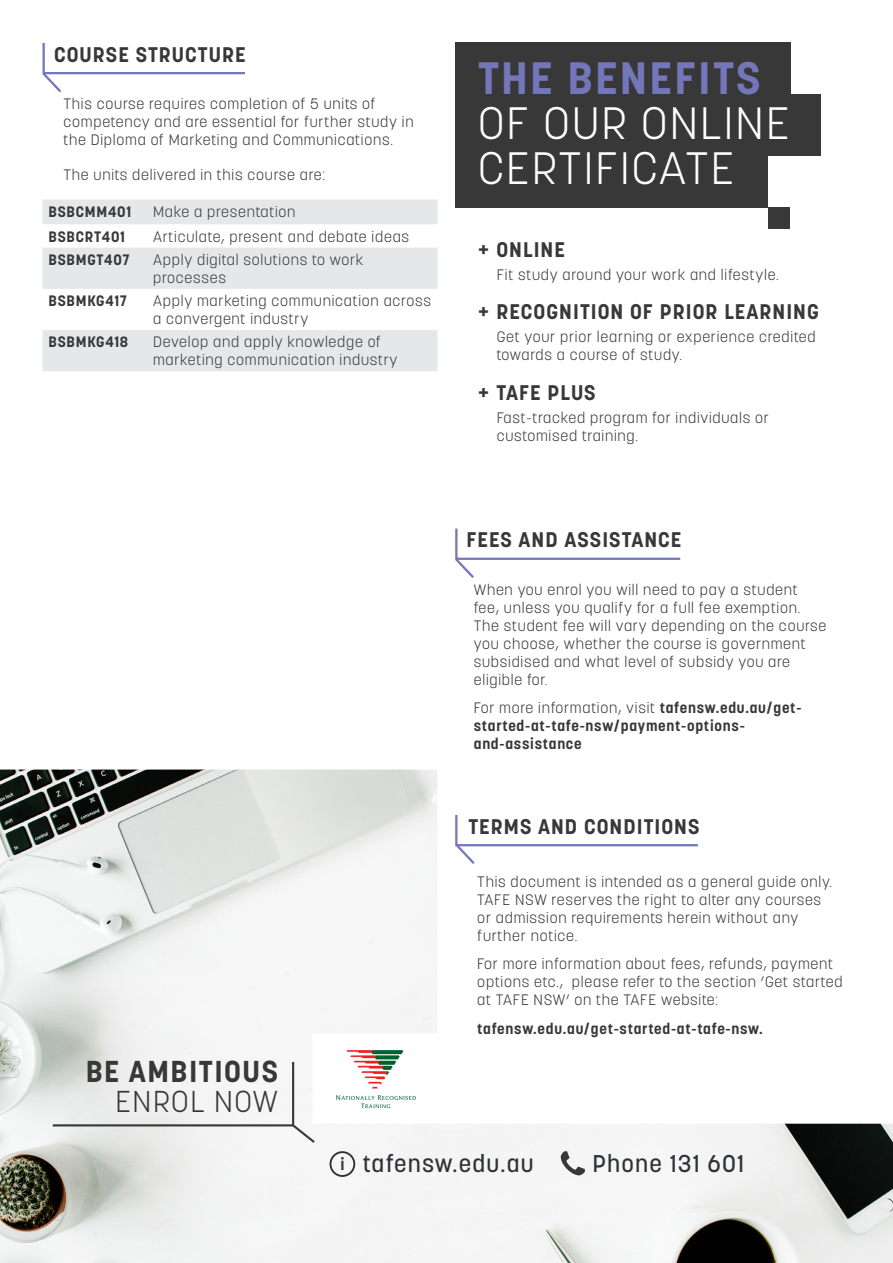
<style>
.page{position:relative;width:893px;height:1263px;background:#fff}
.page>*{position:absolute;margin:0;border:0;box-sizing:border-box;transform-origin:0 0}
.t1{font:300 45px/45px "Korolev";letter-spacing:.05em;color:#fff}
.t2{font:700 45px "Korolev";letter-spacing:.05em;color:#7376b8}
.t3{font:700 30px "Korolev";letter-spacing:.05em;color:#383839}
.t4{font:300 30px "Korolev";letter-spacing:.05em;color:#383839}
.t5{font:500 24px "Korolev";letter-spacing:.05em;color:#2d3234}
.t6{font:700 21px "Korolev";letter-spacing:.05em;color:#383839}
.t7{font:700 16.5px "Korolev";color:#383839}
.t8{font:300 15px/18px "Korolev";letter-spacing:.05em;color:#383839}
.t9{font:700 15px/18px "Korolev";letter-spacing:.05em;color:#383839}
.s1{font-weight:300}
</style>
<div class="page">
<div style="left:456px;top:146px;width:312px;height:62px;background:#383839"></div>
<div style="left:456px;top:42px;width:335px;height:61px;background:#383839"></div>
<div style="left:456px;top:94px;width:365px;height:61px;background:#383839"></div>
<div style="left:768px;top:208px;width:21px;height:21px;background:#383839"></div>
<svg style="left:455px;top:528px;width:226px;height:50px"></svg>
<div style="left:43px;top:199px;width:394px;height:25px;background:#e6e7e9"></div>
<div style="left:43px;top:248px;width:394px;height:41px;background:#e6e7e9"></div>
<div style="left:43px;top:330px;width:394px;height:41px;background:#e6e7e9"></div>
<svg style="left:42px;top:43px;width:203px;height:50px"></svg>
<img style="left:0;top:769px;width:893px;height:494px">
<img style="left:336px;top:1049px;width:80px;height:59px">
<svg style="left:291px;top:1060px;width:26px;height:85px"></svg>
<hr style="left:53px;top:1124px;width:241px;height:2px;background:#383839">
<div style="left:330px;top:1151px;width:25px;height:26px;border:2px solid #2d3234;border-radius:50%"></div>
<svg style="left:561px;top:1151px;width:24px;height:24px"></svg>
<p class="t6" style="left:54px;top:41px;width:193px">COURSE STRUCTURE</p>
<p class="t8" style="left:64px;top:95px;width:352px">This course requires completion of 5 units of competency and are essential for further study in the Diploma of Marketing and Communications.</p>
<p class="t8" style="left:64px;top:166px;width:263px">The units delivered in this course are:</p>
<p class="t9" style="left:49px;top:203px;width:84px">BSBCMM401</p>
<p class="t8" style="left:153px;top:202px;width:144px">Make a presentation</p>
<p class="t9" style="left:49px;top:227px;width:78px">BSBCRT401</p>
<p class="t8" style="left:153px;top:227px;width:258px">Articulate, present and debate ideas</p>
<p class="t9" style="left:49px;top:251px;width:83px">BSBMGT407</p>
<p class="t8" style="left:153px;top:251px;width:212px">Apply digital solutions to work processes</p>
<p class="t9" style="left:49px;top:292px;width:80px">BSBMKG417</p>
<p class="t8" style="left:153px;top:292px;width:279px">Apply marketing communication across a convergent industry</p>
<p class="t9" style="left:49px;top:333px;width:81px">BSBMKG418</p>
<p class="t8" style="left:153px;top:333px;width:246px">Develop and apply knowledge of marketing communication industry</p>
<h2 class="t3" style="left:86px;top:1052px;width:194px">BE AMBITIOUS</h2>
<h2 class="t4" style="left:116px;top:1082px;width:164px">ENROL NOW</h2>
<h1 class="t2" style="left:478px;top:50px;width:284px">THE BENEFITS</h1>
<h1 class="t1" style="left:478px;top:101px;width:313px">OF OUR ONLINE<br>CERTIFICATE</h1>
<p class="t6" style="left:478px;top:236px;width:88px">+ ONLINE</p>
<p class="t8" style="left:497px;top:265px;width:284px">Fit study around your work and lifestyle.</p>
<p class="t6" style="left:478px;top:298px;width:342px">+ RECOGNITION OF PRIOR LEARNING</p>
<p class="t8" style="left:497px;top:328px;width:320px">Get your prior learning or experience credited towards a course of study.</p>
<p class="t6" style="left:478px;top:379px;width:119px">+ TAFE PLUS</p>
<p class="t8" style="left:497px;top:408px;width:274px">Fast-tracked program for individuals or customised training.</p>
<h3 class="t6" style="left:466px;top:526px;width:217px">FEES AND ASSISTANCE</h3>
<p class="t8" style="left:474px;top:581px;width:354px">When you enrol you will need to pay a student fee, unless you qualify for a full fee exemption.<br>The student fee will vary depending on the course you choose, whether the course is government subsidised and what level of subsidy you are eligible for.</p>
<p class="t9" style="left:474px;top:699px;width:329px"><span class="s1">For more information, visit</span> tafensw.edu.au/get&shy;started-at-tafe-nsw/payment-options&shy;and-assistance</p>
<h3 class="t6" style="left:468px;top:813px;width:232px">TERMS AND CONDITIONS</h3>
<p class="t8" style="left:477px;top:873px;width:356px">This document is intended as a general guide only.<br>TAFE NSW reserves the right to alter any courses or admission requirements herein without any further notice.</p>
<p class="t8" style="left:477px;top:955px;width:367px">For more information about fees, refunds, payment options etc., please refer to the section ’Get started at TAFE NSW’ on the TAFE website:</p>
<p class="t9" style="left:477px;top:1019px;width:287px">tafensw.edu.au/get-started-at-tafe-nsw.</p>
<p class="t7" style="left:340px;top:1154px;width:6px">i</p>
<p class="t5" style="left:363px;top:1149px;width:172px">tafensw.edu.au</p>
<p class="t5" style="left:593px;top:1149px;width:153px">Phone 131 601</p>
</div>
